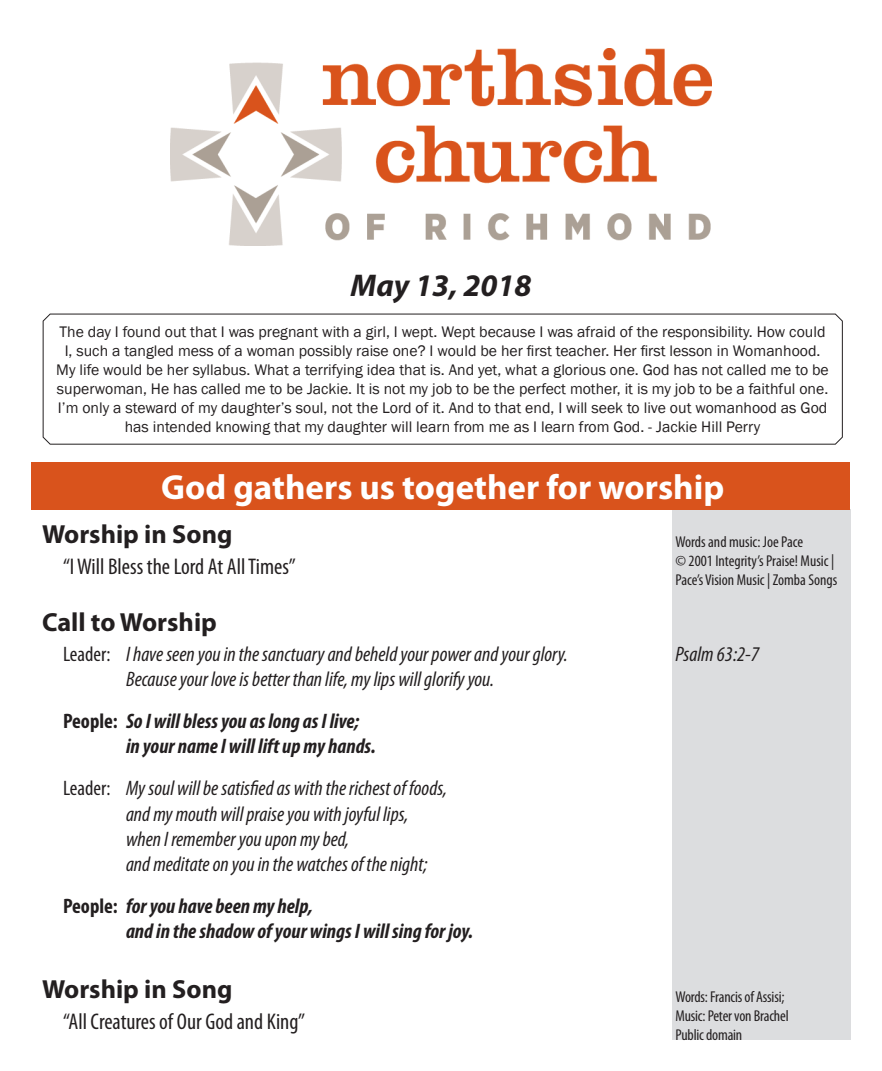
<style>
.page{position:relative;width:882px;height:1071px;background:#fff}
.page>*{position:absolute;margin:0;border:0;box-sizing:border-box;transform-origin:0 0}
.t1{font:700 35px "Myriad Pro";color:#fff}
.t2{font:italic 700 31.5px "Myriad Pro";color:#231f20}
.t3{font:700 26.25px "Myriad Pro";color:#231f20}
.t4{font:condensed 22.75px "Myriad Pro";color:#231f20}
.t5{font:italic condensed 21px "Myriad Pro";color:#231f20}
.t6{font:italic 700 condensed 21px "Myriad Pro";color:#231f20}
.t7{font:15.75px/18.9px "Franklin Gothic";color:#231f20;text-align:center}
.t8{font:condensed 15.75px/18.9px "Myriad Pro";letter-spacing:-.01em;color:#231f20}
.s1{font-style:normal}
</style>
<div class="page">
<div style="left:672px;top:509px;width:178px;height:531px;background:#dcdddf"></div>
<img style="left:171px;top:48px;width:540px;height:197px">
<div style="left:32px;top:462px;width:818px;height:47px;background:#d9531c"></div>
<svg style="left:42px;top:313px;width:801px;height:132px"></svg>
<p class="t2" style="left:351px;top:265px;width:182px">May 13, 2018</p>
<p class="t7" style="left:56px;top:323px;width:774px">The day I found out that I was pregnant with a girl, I wept. Wept because I was afraid of the responsibility. How could I, such a tangled mess of a woman possibly raise one? I would be her first teacher. Her first lesson in Womanhood.<br>My life would be her syllabus. What a terrifying idea that is. And yet, what a glorious one. God has not called me to be superwoman, He has called me to be Jackie. It is not my job to be the perfect mother, it is my job to be a faithful one.<br>I’m only a steward of my daughter’s soul, not the Lord of it. And to that end, I will seek to live out womanhood as God has intended knowing that my daughter will learn from me as I learn from God. - Jackie Hill Perry</p>
<p class="t1" style="left:161px;top:464px;width:565px">God gathers us together for worship</p>
<p class="t3" style="left:42px;top:517px;width:192px">Worship in Song</p>
<p class="t4" style="left:63px;top:552px;width:234px">“I Will Bless the Lord At All Times”</p>
<p class="t3" style="left:42px;top:606px;width:176px">Call to Worship</p>
<p class="t5" style="left:63px;top:641px;width:506px"><span class="s1">Leader:</span> I have seen you in the sanctuary and beheld your power and your glory.</p>
<p class="t5" style="left:126px;top:667px;width:370px">Because your love is better than life, my lips will glorify you.</p>
<p class="t6" style="left:63px;top:708px;width:298px"><span class="s1">People:</span> So I will bless you as long as I live;</p>
<p class="t6" style="left:126px;top:733px;width:251px">in your name I will lift up my hands.</p>
<p class="t5" style="left:63px;top:776px;width:386px"><span class="s1">Leader:</span> My soul will be satisfied as with the richest of foods,</p>
<p class="t5" style="left:126px;top:801px;width:284px">and my mouth will praise you with joyful lips,</p>
<p class="t5" style="left:126px;top:826px;width:225px">when I remember you upon my bed,</p>
<p class="t5" style="left:126px;top:851px;width:303px">and meditate on you in the watches of the night;</p>
<p class="t6" style="left:63px;top:893px;width:251px"><span class="s1">People:</span> for you have been my help,</p>
<p class="t6" style="left:126px;top:918px;width:349px">and in the shadow of your wings I will sing for joy.</p>
<p class="t3" style="left:42px;top:972px;width:192px">Worship in Song</p>
<p class="t4" style="left:63px;top:1007px;width:244px">“All Creatures of Our God and King”</p>
<p class="t8" style="left:676px;top:532px;width:129px">Words and music: Joe Pace</p>
<p class="t8" style="left:676px;top:551px;width:163px">© 2001 Integrity’s Praise! Music |<br>Pace’s Vision Music | Zomba Songs</p>
<p class="t5" style="left:676px;top:641px;width:85px">Psalm 63:2-7</p>
<p class="t8" style="left:676px;top:987px;width:111px">Words: Francis of Assisi;</p>
<p class="t8" style="left:676px;top:1006px;width:115px">Music: Peter von Brachel</p>
<p class="t8" style="left:676px;top:1025px;width:68px">Public domain</p>
</div>
